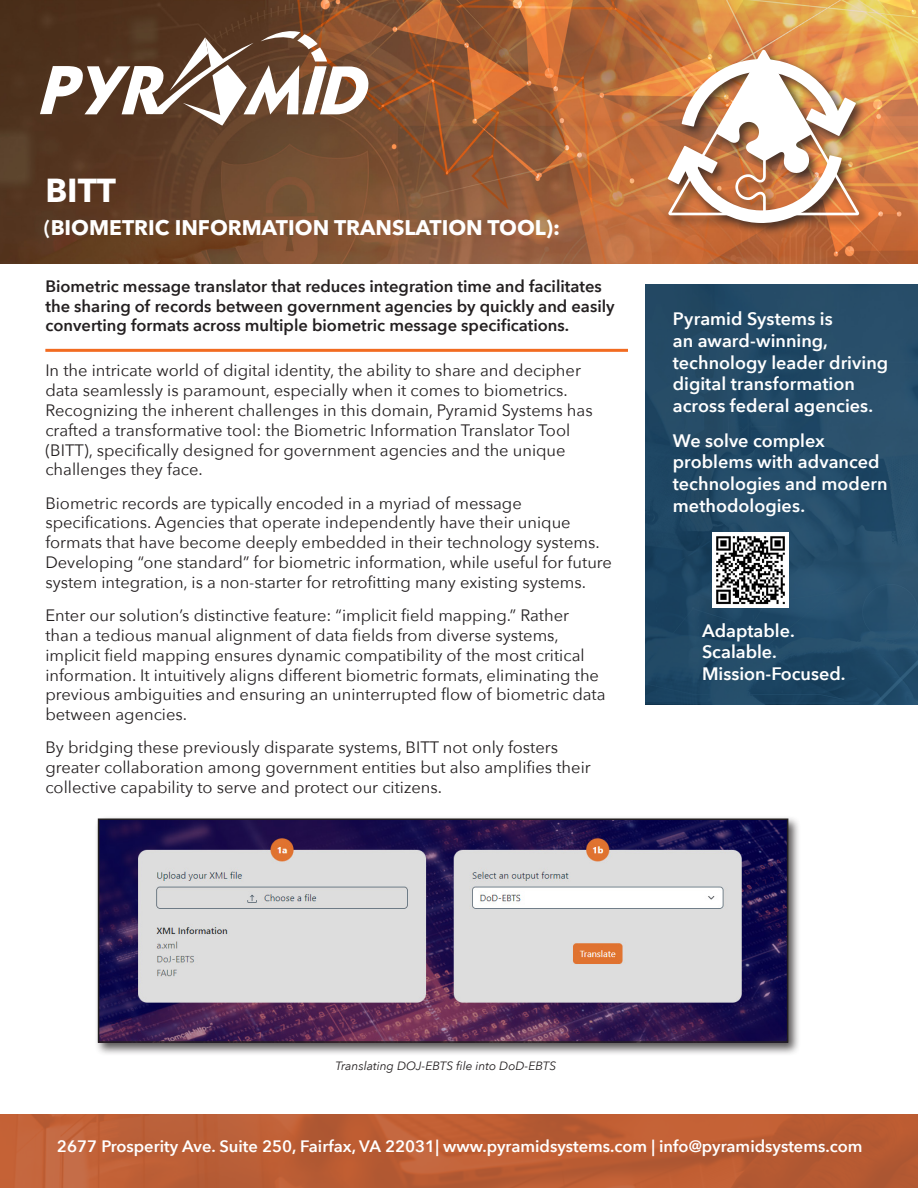
<style>
.page{position:relative;width:918px;height:1188px;background:#fff}
.page>*{position:absolute;margin:0;border:0;box-sizing:border-box;transform-origin:0 0}
.t1{font:700 33px "Avenir Next LT Pro";color:#fff}
.t2{font:700 21px "Avenir Next LT Pro";color:#fff}
.t3{font:600 18px/21.6px "Avenir Next";color:#fff}
.t4{font:16.5px/19.8px "Avenir Next";color:#231f20}
.t5{font:600 16.5px/19.8px "Avenir Next";color:#231f20}
.t6{font:600 16.5px "Avenir Next";color:#fff}
.t7{font:italic 12px "Avenir Next";color:#231f20}
.s1{font-family:"Avenir Next";font-weight:600}
</style>
<div class="page">
<img style="left:0;top:0;width:918px;height:264px">
<div style="left:0;top:1115px;width:918px;height:73px;background:#bf6038"></div>
<svg style="left:40px;top:27px;width:329px;height:98px"></svg>
<img style="left:646px;top:285px;width:272px;height:420px">
<div style="left:665px;top:47px;width:207px;height:189px;background:#231f20;opacity:.75"></div>
<img style="left:668px;top:50px;width:191px;height:173px">
<div style="left:94px;top:815px;width:707px;height:241px;background:#231f20;opacity:.75"></div>
<img style="left:101px;top:822px;width:684px;height:218px">
<div style="left:98px;top:819px;width:690px;height:224px;border:2px solid #231f20"></div>
<hr style="left:45px;top:349px;width:583px;height:3px;background:#f26b21">
<img style="left:713px;top:532px;width:75px;height:76px">
<p class="t1" style="left:45px;top:170px;width:72px">BITT</p>
<p class="t2" style="left:44px;top:215px;width:518px"><span class="s1">(</span>BIOMETRIC INFORMATION TRANSLATION TOOL):</p>
<p class="t5" style="left:45px;top:276px;width:571px">Biometric message translator that reduces integration time and facilitates the sharing of records between government agencies by quickly and easily converting formats across multiple biometric message specifications.</p>
<p class="t4" style="left:45px;top:360px;width:549px">In the intricate world of digital identity, the ability to share and decipher data seamlessly is paramount, especially when it comes to biometrics.<br>Recognizing the inherent challenges in this domain, Pyramid Systems has crafted a transformative tool: the Biometric Information Translator Tool (BITT), specifically designed for government agencies and the unique challenges they face.</p>
<p class="t4" style="left:45px;top:492px;width:568px">Biometric records are typically encoded in a myriad of message specifications. Agencies that operate independently have their unique formats that have become deeply embedded in their technology systems.<br>Developing “one standard” for biometric information, while useful for future system integration, is a non-starter for retrofitting many existing systems.</p>
<p class="t4" style="left:45px;top:605px;width:562px">Enter our solution’s distinctive feature: “implicit field mapping.” Rather than a tedious manual alignment of data fields from diverse systems, implicit field mapping ensures dynamic compatibility of the most critical information. It intuitively aligns different biometric formats, eliminating the previous ambiguities and ensuring an uninterrupted flow of biometric data between agencies.</p>
<p class="t4" style="left:45px;top:737px;width:547px">By bridging these previously disparate systems, BITT not only fosters greater collaboration among government entities but also amplifies their collective capability to serve and protect our citizens.</p>
<p class="t3" style="left:673px;top:308px;width:217px">Pyramid Systems is<br>an award-winning, technology leader driving digital transformation across federal agencies.</p>
<p class="t3" style="left:673px;top:429px;width:216px">We solve complex problems with advanced technologies and modern methodologies.</p>
<p class="t3" style="left:702px;top:619px;width:94px">Adaptable.<br>Scalable.</p>
<p class="t3" style="left:702px;top:662px;width:145px">Mission-Focused.</p>
<p class="t7" style="left:336px;top:1056px;width:222px">Translating DOJ-EBTS file into DoD-EBTS</p>
<p class="t6" style="left:57px;top:1132px;width:807px">2677 Prosperity Ave. Suite 250, Fairfax, VA 22031| www.pyramidsystems.com | info@pyramidsystems.com</p>
</div>
